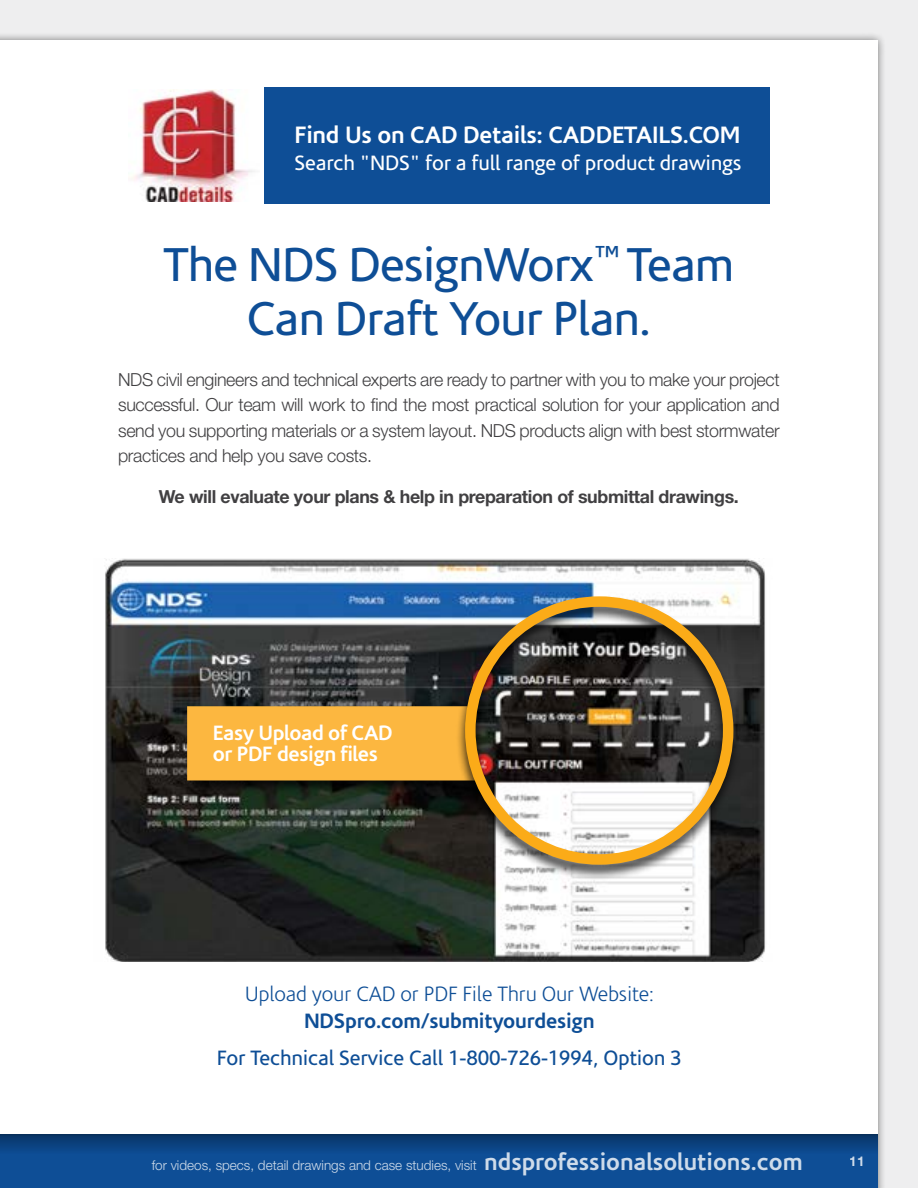
<style>
.page{position:relative;width:918px;height:1188px;background:#eeeeef}
.page>*{position:absolute;margin:0;border:0;box-sizing:border-box;transform-origin:0 0}
.t1{font:48px/54px "Corisande OT";letter-spacing:-.02em;color:#0e4e96;text-align:center}
.t2{font:700 24px "Corisande OT";letter-spacing:-.01em;color:#fff}
.t3{font:21px "Corisande OT";letter-spacing:-.01em;color:#0e4e96}
.t4{font:21px "Corisande OT";letter-spacing:-.01em;color:#fff}
.t5{font:300 21px "Corisande OT";letter-spacing:-.01em;color:#0e4e96}
.t6{font:700 21px/21px "Corisande OT";letter-spacing:-.02em;color:#fff}
.t7{font:700 21px "Corisande OT";letter-spacing:-.01em;color:#0e4e96}
.t8{font:300 18px/25.5px "Helvetica Neue LT Pro";letter-spacing:-.02em;color:#414042;text-align:justify}
.t9{font:700 18px "Helvetica Neue LT Pro";letter-spacing:-.02em;color:#414042}
.t10{font:300 13.5px "Helvetica Neue LT Pro";color:#fff}
.t11{font:700 13.5px "Helvetica Neue LT Pro";color:#fff}
.s1{font-family:"Corisande OT";font-weight:700;font-size:24px}
</style>
<div class="page">
<div style="left:0;top:40px;width:878px;height:1148px;background:#fff"></div>
<hr style="left:0;top:33px;width:1px;height:1155px;background:#fff">
<div style="left:264px;top:88px;width:506px;height:116px;background:#0e4e96"></div>
<div style="left:0;top:1134px;width:878px;height:54px;background:#0e4e96"></div>
<div style="left:0;top:1134px;width:878px;height:20px;background:linear-gradient(to bottom,#093464,#0d4b91)"></div>
<img style="left:105px;top:558px;width:661px;height:403px">
<div style="left:184px;top:703px;width:308px;height:92px;background:#000;opacity:.75"></div>
<div style="left:187px;top:706px;width:269px;height:75px;background:#fcb740"></div>
<div style="left:456px;top:596px;width:285px;height:285px;background:#000;opacity:.7"></div>
<div style="left:465px;top:596px;width:268px;height:269px;border:10px solid #fbab18;border-radius:50%"></div>
<img style="left:131px;top:89px;width:124px;height:113px">
<h2 class="t2" style="left:295px;top:121px;width:448px">Find Us on CAD Details: CADDETAILS.COM</h2>
<p class="t4" style="left:295px;top:151px;width:448px">Search "NDS" for a full range of product drawings</p>
<h1 class="t1" style="left:163px;top:238px;width:572px">The NDS DesignWorx<sup>™</sup> Team<br>Can Draft Your Plan.</h1>
<p class="t8" style="left:118px;top:366px;width:663px">NDS civil engineers and technical experts are ready to partner with you to make your project successful. Our team will work to find the most practical solution for your application and send you supporting materials or a system layout. NDS products align with best stormwater practices and help you save costs.</p>
<p class="t9" style="left:159px;top:485px;width:582px">We will evaluate your plans &amp; help in preparation of submittal drawings.</p>
<p class="t6" style="left:213px;top:722px;width:181px">Easy Upload of CAD or PDF design files</p>
<p class="t5" style="left:245px;top:983px;width:411px">Upload your CAD or PDF File Thru Our Website:</p>
<p class="t7" style="left:304px;top:1008px;width:292px">NDSpro.com/submityourdesign</p>
<p class="t3" style="left:217px;top:1047px;width:466px">For Technical Service Call 1-800-726-1994, Option 3</p>
<p class="t10" style="left:152px;top:1157px;width:653px">for videos, specs, detail drawings and case studies, visit <span class="s1">ndsprofessionalsolutions.com</span></p>
<p class="t11" style="left:850px;top:1152px;width:16px">11</p>
</div>
